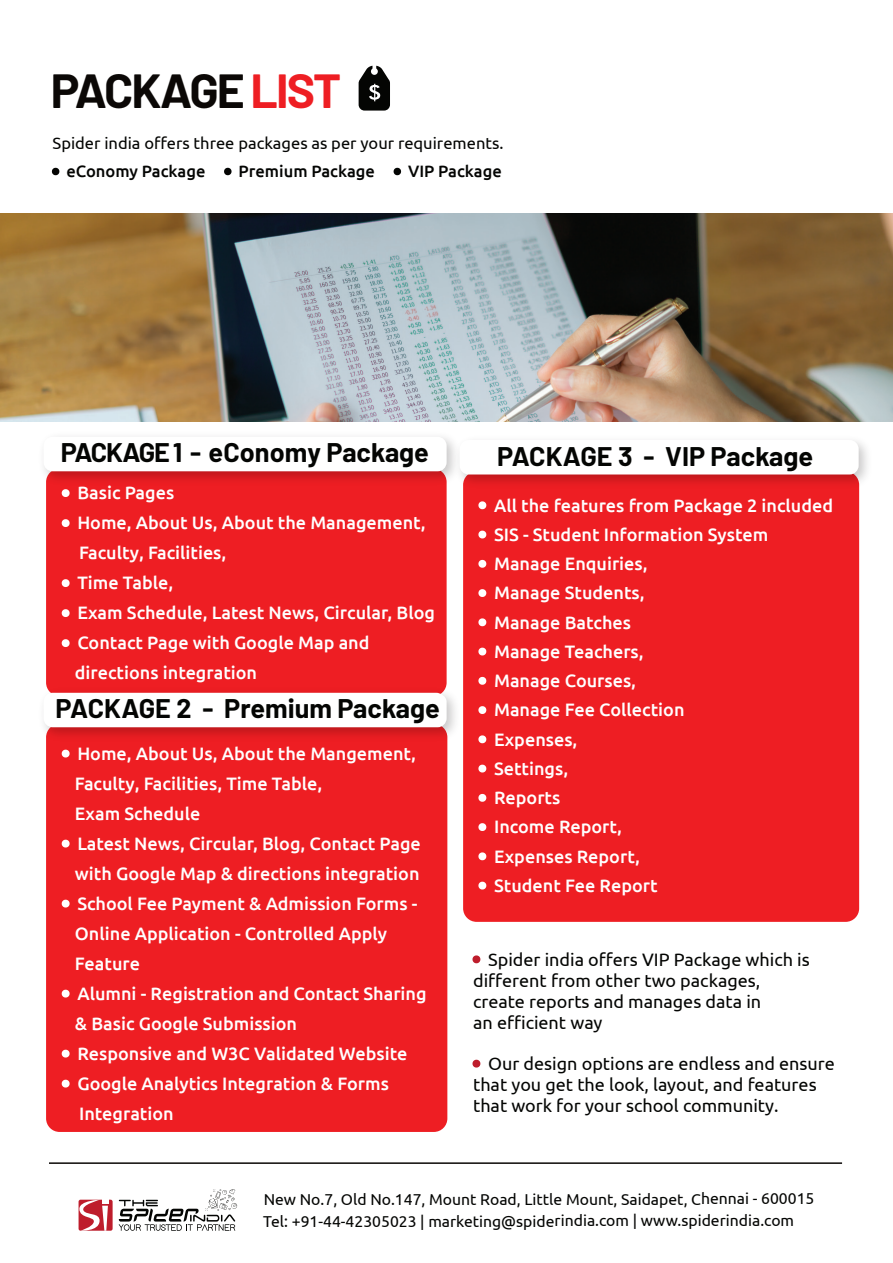
<style>
.page{position:relative;width:893px;height:1263px;background:#fff}
.page>*{position:absolute;margin:0;border:0;box-sizing:border-box;transform-origin:0 0}
.t1{font:700 48px "Barlow";letter-spacing:-.04em;color:#0b0806}
.t2{font:700 27px "Barlow";color:#040503}
.t3{font:500 18px/30px "Ubuntu";color:#fff}
.t4{font:18px/21px "Ubuntu";color:#040503}
.t5{font:16.5px "Ubuntu";color:#040503}
.t6{font:500 16.5px "Ubuntu";color:#040503}
.t7{font:15.75px/21.8px "Ubuntu";color:#040503}
.s1{color:#ee1e23}
.s2{font-weight:500;color:#be1d2c}
</style>
<div class="page">
<div style="left:46px;top:724px;width:401px;height:408px;background:#ee1e23;border-radius:14px"></div>
<div style="left:46px;top:469px;width:401px;height:227px;background:#ee1e23;border-radius:14px"></div>
<svg style="left:51px;top:167px;width:9px;height:9px"></svg>
<svg style="left:224px;top:167px;width:8px;height:9px"></svg>
<svg style="left:393px;top:167px;width:9px;height:9px"></svg>
<svg style="left:359px;top:66px;width:31px;height:45px"></svg>
<svg style="left:119px;top:1189px;width:118px;height:42px"></svg>
<svg style="left:79px;top:1199px;width:34px;height:32px"></svg>
<img style="left:0;top:213px;width:893px;height:208px">
<hr style="left:49px;top:1162px;width:793px;height:2px;background:#0b0806">
<svg style="left:61px;top:489px;width:9px;height:8px"></svg>
<svg style="left:61px;top:519px;width:9px;height:8px"></svg>
<svg style="left:61px;top:579px;width:9px;height:8px"></svg>
<svg style="left:61px;top:609px;width:9px;height:8px"></svg>
<svg style="left:61px;top:639px;width:9px;height:8px"></svg>
<img style="left:44px;top:437px;width:407px;height:52px">
<div style="left:44px;top:437px;width:403px;height:34px;background:#fff;border-radius:9px"></div>
<img style="left:45px;top:684px;width:410px;height:61px">
<svg style="left:44px;top:693px;width:403px;height:34px"></svg>
<div style="left:463px;top:471px;width:396px;height:451px;background:#ee1e23;border-radius:14px"></div>
<svg style="left:478px;top:501px;width:9px;height:9px"></svg>
<svg style="left:478px;top:530px;width:9px;height:9px"></svg>
<svg style="left:478px;top:559px;width:9px;height:9px"></svg>
<svg style="left:478px;top:589px;width:9px;height:8px"></svg>
<svg style="left:478px;top:618px;width:9px;height:9px"></svg>
<svg style="left:478px;top:647px;width:9px;height:9px"></svg>
<svg style="left:478px;top:676px;width:9px;height:9px"></svg>
<svg style="left:478px;top:706px;width:9px;height:8px"></svg>
<svg style="left:478px;top:735px;width:9px;height:9px"></svg>
<svg style="left:478px;top:764px;width:9px;height:9px"></svg>
<svg style="left:478px;top:793px;width:9px;height:9px"></svg>
<svg style="left:478px;top:823px;width:9px;height:8px"></svg>
<svg style="left:478px;top:852px;width:9px;height:9px"></svg>
<svg style="left:478px;top:881px;width:9px;height:9px"></svg>
<img style="left:451px;top:441px;width:416px;height:52px">
<div style="left:460px;top:440px;width:399px;height:34px;background:#fff;border-radius:9px"></div>
<svg style="left:61px;top:749px;width:9px;height:9px"></svg>
<svg style="left:61px;top:839px;width:9px;height:9px"></svg>
<svg style="left:61px;top:899px;width:9px;height:9px"></svg>
<svg style="left:61px;top:989px;width:9px;height:9px"></svg>
<svg style="left:61px;top:1049px;width:9px;height:9px"></svg>
<svg style="left:61px;top:1079px;width:9px;height:9px"></svg>
<svg style="left:472px;top:955px;width:9px;height:9px"></svg>
<svg style="left:472px;top:1059px;width:9px;height:9px"></svg>
<h1 class="t1" style="left:51px;top:61px;width:292px">PACKAGE <span class="s1">LIST</span></h1>
<p class="t5" style="left:53px;top:133px;width:452px">Spider india offers three packages as per your requirements.</p>
<p class="t6" style="left:53px;top:161px;width:451px">• eConomy Package • Premium Package • VIP Package</p>
<h2 class="t2" style="left:61px;top:435px;width:370px">PACKAGE 1 - eConomy Package</h2>
<p class="t3" style="left:62px;top:477px;width:113px">• Basic Pages</p>
<p class="t3" style="left:79px;top:507px;width:348px;text-indent:-17px">• Home, About Us, About the Management,<br>Faculty, Facilities,</p>
<p class="t3" style="left:62px;top:567px;width:112px">• Time Table,</p>
<p class="t3" style="left:62px;top:597px;width:374px">• Exam Schedule, Latest News, Circular, Blog</p>
<p class="t3" style="left:75px;top:627px;width:296px;text-indent:-13px">• Contact Page with Google Map and directions integration</p>
<h2 class="t2" style="left:56px;top:692px;width:386px">PACKAGE 2 - Premium Package</h2>
<p class="t3" style="left:75px;top:738px;width:343px;text-indent:-13px">• Home, About Us, About the Mangement,<br>Faculty, Facilities, Time Table,<br>Exam Schedule</p>
<p class="t3" style="left:62px;top:828px;width:360px;text-align:right">• Latest News, Circular, Blog, Contact Page with Google Map &amp; directions integration</p>
<p class="t3" style="left:75px;top:888px;width:344px;text-indent:-13px">• School Fee Payment &amp; Admission Forms -<br>Online Application - Controlled Apply<br>Feature</p>
<p class="t3" style="left:75px;top:978px;width:353px;text-indent:-13px">• Alumni - Registration and Contact Sharing &amp; Basic Google Submission</p>
<p class="t3" style="left:62px;top:1038px;width:346px">• Responsive and W3C Validated Website</p>
<p class="t3" style="left:79px;top:1068px;width:311px;text-indent:-17px">• Google Analytics Integration &amp; Forms<br>Integration</p>
<h2 class="t2" style="left:497px;top:439px;width:318px">PACKAGE 3 - VIP Package</h2>
<p class="t3" style="left:479px;top:490px;width:356px">• All the features from Package 2 included</p>
<p class="t3" style="left:479px;top:519px;width:291px">• SIS - Student Information System</p>
<p class="t3" style="left:479px;top:548px;width:170px">• Manage Enquiries,</p>
<p class="t3" style="left:479px;top:577px;width:167px">• Manage Students,</p>
<p class="t3" style="left:479px;top:607px;width:153px">• Manage Batches</p>
<p class="t3" style="left:479px;top:636px;width:166px">• Manage Teachers,</p>
<p class="t3" style="left:479px;top:665px;width:159px">• Manage Courses,</p>
<p class="t3" style="left:479px;top:694px;width:207px">• Manage Fee Collection</p>
<p class="t3" style="left:479px;top:724px;width:100px">• Expenses,</p>
<p class="t3" style="left:479px;top:753px;width:91px">• Settings,</p>
<p class="t3" style="left:479px;top:782px;width:83px">• Reports</p>
<p class="t3" style="left:479px;top:811px;width:144px">• Income Report,</p>
<p class="t3" style="left:479px;top:841px;width:162px">• Expenses Report,</p>
<p class="t3" style="left:479px;top:870px;width:180px">• Student Fee Report</p>
<p class="t4" style="left:473px;top:948px;width:338px"><span class="s2">•</span> Spider india offers VIP Package which is different from other two packages, create reports and manages data in<br>an efficient way</p>
<p class="t4" style="left:473px;top:1052px;width:363px"><span class="s2">•</span> Our design options are endless and ensure that you get the look, layout, and features that work for your school community.</p>
<p class="t7" style="left:263px;top:1188px;width:553px">New No.7, Old No.147, Mount Road, Little Mount, Saidapet, Chennai - 600015<br>Tel: +91-44-42305023 | marketing@spiderindia.com | www.spiderindia.com</p>
</div>
